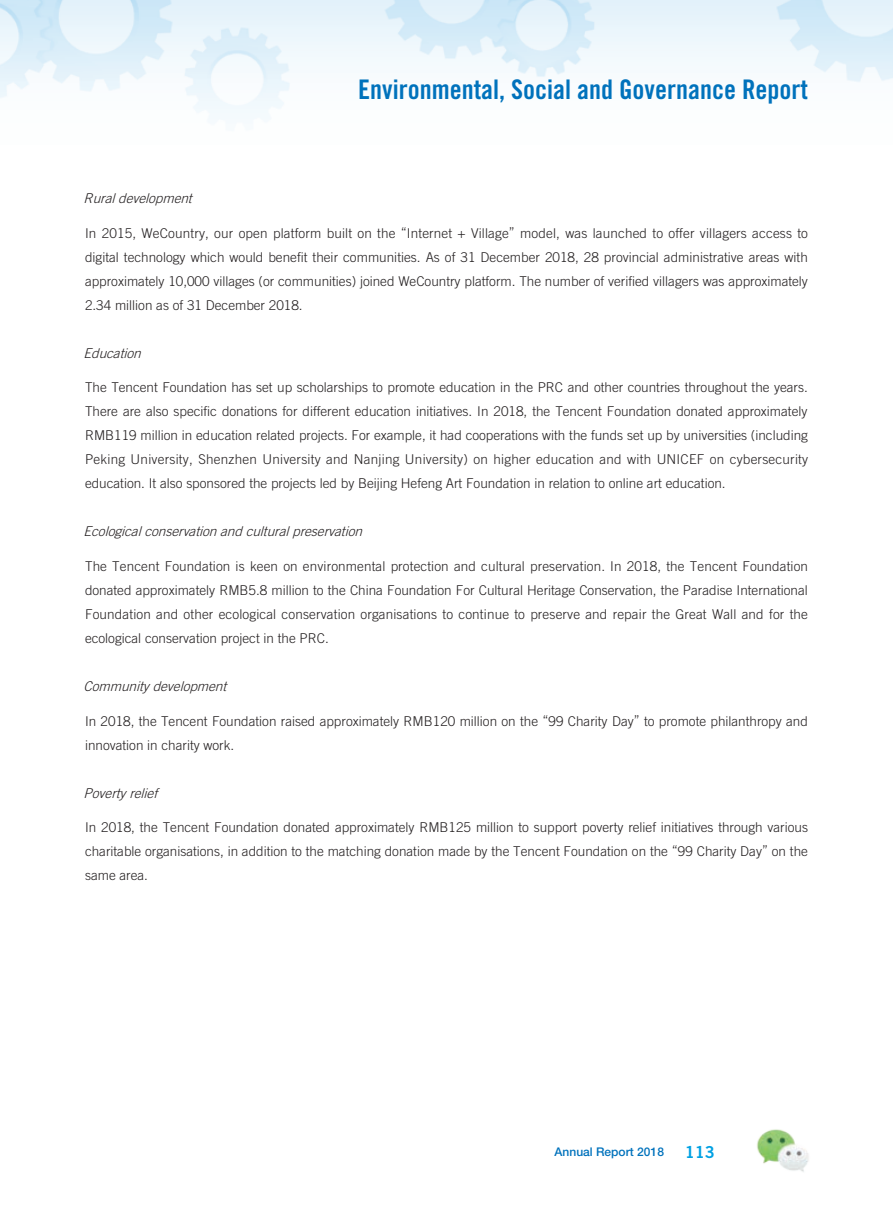
<style>
.page{position:relative;width:893px;height:1212px;background:#fff}
.page>*{position:absolute;margin:0;border:0;box-sizing:border-box;transform-origin:0 0}
.t1{font:27px "Trade Gothic LT Std Bd Cn 20";color:#0072bc}
.t2{font:16.5px "Trade Gothic LT Std Bd 2";color:#00a1e3}
._1__內文{font:300 13.5px/24px "Trade Gothic LT Std";color:#231f20;text-align:justify}
._1__內文-2{font:italic 300 13.5px "Trade Gothic LT Std";color:#231f20}
.t3{font:500 12px "Helvetica Neue LT Std";color:#0072bc}
</style>
<div class="page">
<img style="left:0;top:0;width:893px;height:120px">
<img style="left:757px;top:1129px;width:52px;height:43px">
<h1 class="t1" style="left:358px;top:73px;width:451px">Environmental, Social and Governance Report</h1>
<p class="_1__內文-2" style="left:84px;top:191px;width:114px">Ruraldevelopment</p>
<p class="_1__內文" style="left:85px;top:221px;width:724px">In 2015, WeCountry, our open platform built on the “Internet + Village” model, was launched to offer villagers access to digital technology which would benefit their communities. As of 31 December 2018, 28 provincial administrative areas with approximately 10,000 villages (or communities) joined WeCountry platform. The number of verified villagers was approximately 2.34 million as of 31 December 2018.</p>
<p class="_1__內文-2" style="left:84px;top:345px;width:63px">Education</p>
<p class="_1__內文" style="left:85px;top:375px;width:725px">The Tencent Foundation has set up scholarships to promote education in the PRC and other countries throughout the years.<br>There are also specific donations for different education initiatives. In 2018, the Tencent Foundation donated approximately RMB119 million in education related projects. For example, it had cooperations with the funds set up by universities (including Peking University, Shenzhen University and Nanjing University) on higher education and with UNICEF on cybersecurity education. It also sponsored the projects led by Beijing Hefeng Art Foundation in relation to online art education.</p>
<p class="_1__內文-2" style="left:84px;top:524px;width:284px">Ecologicalconservationandculturalpreservation</p>
<p class="_1__內文" style="left:85px;top:554px;width:724px">The Tencent Foundation is keen on environmental protection and cultural preservation. In 2018, the Tencent Foundation donated approximately RMB5.8 million to the China Foundation For Cultural Heritage Conservation, the Paradise International Foundation and other ecological conservation organisations to continue to preserve and repair the Great Wall and for the ecological conservation project in the PRC.</p>
<p class="_1__內文-2" style="left:84px;top:678px;width:148px">Communitydevelopment</p>
<p class="_1__內文" style="left:85px;top:708px;width:724px">In 2018, the Tencent Foundation raised approximately RMB120 million on the “99 Charity Day” to promote philanthropy and innovation in charity work.</p>
<p class="_1__內文-2" style="left:84px;top:785px;width:79px">Povertyrelief</p>
<p class="_1__內文" style="left:85px;top:815px;width:724px">In 2018, the Tencent Foundation donated approximately RMB125 million to support poverty relief initiatives through various charitable organisations, in addition to the matching donation made by the Tencent Foundation on the “99 Charity Day” on the same area.</p>
<p class="t3" style="left:555px;top:1145px;width:111px">Annual Report 2018</p>
<p class="t2" style="left:685px;top:1142px;width:32px">113</p>
</div>
